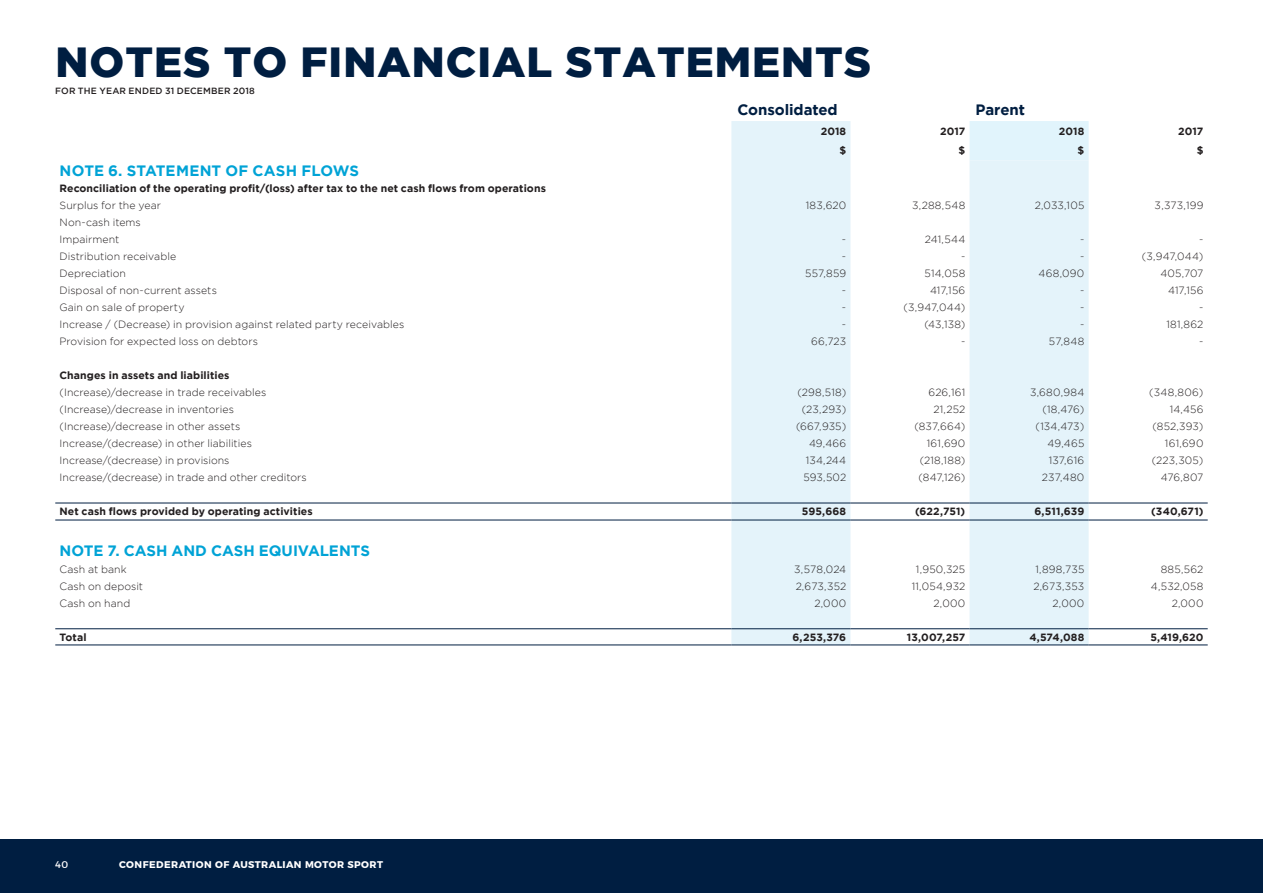
<style>
.page{position:relative;width:1263px;height:893px;background:#fff}
.page>*{position:absolute;margin:0;border:0;box-sizing:border-box;transform-origin:0 0}
.Page_Title__Finance{font:900 42px "Gotham";letter-spacing:.025em;color:#001e41}
.Table_-_Heading_1{font:700 15px "Gotham";color:#00a3d6}
.Table_-_Heading_1-2{font:700 15px "Gotham";letter-spacing:-.005em;color:#001e41}
.Table_-_Body{font:300 10.5px "Gotham";letter-spacing:.005em;color:#231f20}
.Table_-_Body_-_Heavy{font:700 10.5px "Gotham";letter-spacing:.01em;color:#231f20}
.t1{font:700 9.75px "Montserrat";letter-spacing:.045em;color:#fff}
.t2{font:9.75px "Montserrat";color:#fff}
.Body{font:500 9px "Gotham";letter-spacing:.02em;color:#231f20}
</style>
<div class="page">
<svg style="left:731px;top:160px;width:358px;height:485px;fill:#e4f3fa"></svg>
<svg style="left:731px;top:121px;width:358px;height:39px"></svg>
<hr style="left:55px;top:503px;width:676px;height:1px;background:#001e41">
<hr style="left:731px;top:503px;width:119px;height:1px;background:#001e41">
<hr style="left:850px;top:503px;width:119px;height:1px;background:#001e41">
<hr style="left:969px;top:503px;width:120px;height:1px;background:#001e41">
<hr style="left:1089px;top:503px;width:119px;height:1px;background:#001e41">
<hr style="left:55px;top:520px;width:676px;height:1px;background:#001e41">
<hr style="left:731px;top:520px;width:119px;height:1px;background:#001e41">
<hr style="left:850px;top:520px;width:119px;height:1px;background:#001e41">
<hr style="left:969px;top:520px;width:120px;height:1px;background:#001e41">
<hr style="left:1089px;top:520px;width:119px;height:1px;background:#001e41">
<hr style="left:55px;top:628px;width:676px;height:1px;background:#001e41">
<hr style="left:731px;top:628px;width:119px;height:1px;background:#001e41">
<hr style="left:850px;top:628px;width:119px;height:1px;background:#001e41">
<hr style="left:969px;top:628px;width:120px;height:1px;background:#001e41">
<hr style="left:1089px;top:628px;width:119px;height:1px;background:#001e41">
<hr style="left:55px;top:645px;width:676px;height:1px;background:#001e41">
<hr style="left:731px;top:645px;width:119px;height:1px;background:#001e41">
<hr style="left:850px;top:645px;width:119px;height:1px;background:#001e41">
<hr style="left:969px;top:645px;width:120px;height:1px;background:#001e41">
<hr style="left:1089px;top:645px;width:119px;height:1px;background:#001e41">
<div style="left:0;top:839px;width:1263px;height:54px;background:#001e41"></div>
<p class="Page_Title__Finance" style="left:56px;top:38px;width:817px">NOTES TO FINANCIAL STATEMENTS</p>
<p class="Body" style="left:55px;top:86px;width:201px">FOR THE YEAR ENDED 31 DECEMBER 2018</p>
<p class="Table_-_Heading_1-2" style="left:737px;top:101px;width:102px">Consolidated</p>
<p class="Table_-_Heading_1-2" style="left:975px;top:101px;width:51px">Parent</p>
<p class="Table_-_Body_-_Heavy" style="left:821px;top:125px;width:27px">2018</p>
<p class="Table_-_Body_-_Heavy" style="left:940px;top:125px;width:27px">2017</p>
<p class="Table_-_Body_-_Heavy" style="left:1059px;top:125px;width:27px">2018</p>
<p class="Table_-_Body_-_Heavy" style="left:1178px;top:125px;width:27px">2017</p>
<p class="Table_-_Body_-_Heavy" style="left:839px;top:145px;width:8px">$</p>
<p class="Table_-_Body_-_Heavy" style="left:958px;top:145px;width:8px">$</p>
<p class="Table_-_Body_-_Heavy" style="left:1077px;top:145px;width:8px">$</p>
<p class="Table_-_Body_-_Heavy" style="left:1197px;top:145px;width:8px">$</p>
<p class="Table_-_Heading_1" style="left:60px;top:162px;width:301px">NOTE 6. STATEMENT OF CASH FLOWS</p>
<p class="Table_-_Body_-_Heavy" style="left:60px;top:182px;width:488px">Reconciliation of the operating profit/(loss) after tax to the net cash flows from operations</p>
<p class="Table_-_Body" style="left:60px;top:200px;width:103px">Surplus for the year</p>
<p class="Table_-_Body" style="left:806px;top:200px;width:42px">183,620</p>
<p class="Table_-_Body" style="left:912px;top:200px;width:55px">3,288,548</p>
<p class="Table_-_Body" style="left:1035px;top:200px;width:51px">2,033,105</p>
<p class="Table_-_Body" style="left:1154px;top:200px;width:50px">3,373,199</p>
<p class="Table_-_Body" style="left:60px;top:217px;width:83px">Non-cash items</p>
<p class="Table_-_Body" style="left:60px;top:234px;width:61px">Impairment</p>
<p class="Table_-_Body" style="left:842px;top:234px;width:6px">-</p>
<p class="Table_-_Body" style="left:925px;top:234px;width:42px">241,544</p>
<p class="Table_-_Body" style="left:1080px;top:234px;width:6px">-</p>
<p class="Table_-_Body" style="left:1199px;top:234px;width:6px">-</p>
<p class="Table_-_Body" style="left:60px;top:251px;width:118px">Distribution receivable</p>
<p class="Table_-_Body" style="left:842px;top:251px;width:6px">-</p>
<p class="Table_-_Body" style="left:961px;top:251px;width:6px">-</p>
<p class="Table_-_Body" style="left:1080px;top:251px;width:6px">-</p>
<p class="Table_-_Body" style="left:1142px;top:251px;width:63px">(3,947,044)</p>
<p class="Table_-_Body" style="left:60px;top:268px;width:68px">Depreciation</p>
<p class="Table_-_Body" style="left:805px;top:268px;width:43px">557,859</p>
<p class="Table_-_Body" style="left:924px;top:268px;width:42px">514,058</p>
<p class="Table_-_Body" style="left:1038px;top:268px;width:47px">468,090</p>
<p class="Table_-_Body" style="left:1160px;top:268px;width:44px">405,707</p>
<p class="Table_-_Body" style="left:60px;top:285px;width:159px">Disposal of non-current assets</p>
<p class="Table_-_Body" style="left:842px;top:285px;width:6px">-</p>
<p class="Table_-_Body" style="left:930px;top:285px;width:37px">417,156</p>
<p class="Table_-_Body" style="left:1080px;top:285px;width:6px">-</p>
<p class="Table_-_Body" style="left:1168px;top:285px;width:37px">417,156</p>
<p class="Table_-_Body" style="left:60px;top:302px;width:126px">Gain on sale of property</p>
<p class="Table_-_Body" style="left:842px;top:302px;width:6px">-</p>
<p class="Table_-_Body" style="left:903px;top:302px;width:63px">(3,947,044)</p>
<p class="Table_-_Body" style="left:1080px;top:302px;width:6px">-</p>
<p class="Table_-_Body" style="left:1199px;top:302px;width:6px">-</p>
<p class="Table_-_Body" style="left:60px;top:319px;width:346px">Increase / (Decrease) in provision against related party receivables</p>
<p class="Table_-_Body" style="left:842px;top:319px;width:6px">-</p>
<p class="Table_-_Body" style="left:924px;top:319px;width:42px">(43,138)</p>
<p class="Table_-_Body" style="left:1080px;top:319px;width:6px">-</p>
<p class="Table_-_Body" style="left:1166px;top:319px;width:39px">181,862</p>
<p class="Table_-_Body" style="left:60px;top:336px;width:200px">Provision for expected loss on debtors</p>
<p class="Table_-_Body" style="left:811px;top:336px;width:37px">66,723</p>
<p class="Table_-_Body" style="left:961px;top:336px;width:6px">-</p>
<p class="Table_-_Body" style="left:1049px;top:336px;width:37px">57,848</p>
<p class="Table_-_Body" style="left:1199px;top:336px;width:6px">-</p>
<p class="Table_-_Body_-_Heavy" style="left:60px;top:369px;width:171px">Changes in assets and liabilities</p>
<p class="Table_-_Body" style="left:60px;top:387px;width:208px">(Increase)/decrease in trade receivables</p>
<p class="Table_-_Body" style="left:797px;top:387px;width:50px">(298,518)</p>
<p class="Table_-_Body" style="left:929px;top:387px;width:38px">626,161</p>
<p class="Table_-_Body" style="left:1030px;top:387px;width:56px">3,680,984</p>
<p class="Table_-_Body" style="left:1149px;top:387px;width:56px">(348,806)</p>
<p class="Table_-_Body" style="left:60px;top:404px;width:176px">(Increase)/decrease in inventories</p>
<p class="Table_-_Body" style="left:802px;top:404px;width:46px">(23,293)</p>
<p class="Table_-_Body" style="left:933px;top:404px;width:33px">21,252</p>
<p class="Table_-_Body" style="left:1042px;top:404px;width:44px">(18,476)</p>
<p class="Table_-_Body" style="left:1170px;top:404px;width:35px">14,456</p>
<p class="Table_-_Body" style="left:60px;top:421px;width:182px">(Increase)/decrease in other assets</p>
<p class="Table_-_Body" style="left:796px;top:421px;width:52px">(667,935)</p>
<p class="Table_-_Body" style="left:914px;top:421px;width:52px">(837,664)</p>
<p class="Table_-_Body" style="left:1035px;top:421px;width:50px">(134,473)</p>
<p class="Table_-_Body" style="left:1152px;top:421px;width:52px">(852,393)</p>
<p class="Table_-_Body" style="left:60px;top:438px;width:194px">Increase/(decrease) in other liabilities</p>
<p class="Table_-_Body" style="left:809px;top:438px;width:39px">49,466</p>
<p class="Table_-_Body" style="left:927px;top:438px;width:40px">161,690</p>
<p class="Table_-_Body" style="left:1047px;top:438px;width:38px">49,465</p>
<p class="Table_-_Body" style="left:1165px;top:438px;width:40px">161,690</p>
<p class="Table_-_Body" style="left:60px;top:455px;width:171px">Increase/(decrease) in provisions</p>
<p class="Table_-_Body" style="left:806px;top:455px;width:42px">134,244</p>
<p class="Table_-_Body" style="left:920px;top:455px;width:47px">(218,188)</p>
<p class="Table_-_Body" style="left:1049px;top:455px;width:37px">137,616</p>
<p class="Table_-_Body" style="left:1152px;top:455px;width:53px">(223,305)</p>
<p class="Table_-_Body" style="left:60px;top:472px;width:249px">Increase/(decrease) in trade and other creditors</p>
<p class="Table_-_Body" style="left:803px;top:472px;width:44px">593,502</p>
<p class="Table_-_Body" style="left:918px;top:472px;width:48px">(847,126)</p>
<p class="Table_-_Body" style="left:1042px;top:472px;width:44px">237,480</p>
<p class="Table_-_Body" style="left:1161px;top:472px;width:44px">476,807</p>
<p class="Table_-_Body_-_Heavy" style="left:60px;top:506px;width:255px">Net cash flows provided by operating activities</p>
<p class="Table_-_Body_-_Heavy" style="left:802px;top:506px;width:46px">595,668</p>
<p class="Table_-_Body_-_Heavy" style="left:915px;top:506px;width:52px">(622,751)</p>
<p class="Table_-_Body_-_Heavy" style="left:1034px;top:506px;width:52px">6,511,639</p>
<p class="Table_-_Body_-_Heavy" style="left:1151px;top:506px;width:54px">(340,671)</p>
<p class="Table_-_Heading_1" style="left:60px;top:542px;width:312px">NOTE 7. CASH AND CASH EQUIVALENTS</p>
<p class="Table_-_Body" style="left:60px;top:564px;width:69px">Cash at bank</p>
<p class="Table_-_Body" style="left:794px;top:564px;width:53px">3,578,024</p>
<p class="Table_-_Body" style="left:916px;top:564px;width:51px">1,950,325</p>
<p class="Table_-_Body" style="left:1035px;top:564px;width:50px">1,898,735</p>
<p class="Table_-_Body" style="left:1161px;top:564px;width:44px">885,562</p>
<p class="Table_-_Body" style="left:60px;top:581px;width:85px">Cash on deposit</p>
<p class="Table_-_Body" style="left:796px;top:581px;width:52px">2,673,352</p>
<p class="Table_-_Body" style="left:912px;top:581px;width:55px">11,054,932</p>
<p class="Table_-_Body" style="left:1033px;top:581px;width:52px">2,673,353</p>
<p class="Table_-_Body" style="left:1151px;top:581px;width:54px">4,532,058</p>
<p class="Table_-_Body" style="left:60px;top:598px;width:72px">Cash on hand</p>
<p class="Table_-_Body" style="left:814px;top:598px;width:33px">2,000</p>
<p class="Table_-_Body" style="left:933px;top:598px;width:33px">2,000</p>
<p class="Table_-_Body" style="left:1053px;top:598px;width:33px">2,000</p>
<p class="Table_-_Body" style="left:1172px;top:598px;width:33px">2,000</p>
<p class="Table_-_Body_-_Heavy" style="left:60px;top:631px;width:28px">Total</p>
<p class="Table_-_Body_-_Heavy" style="left:792px;top:631px;width:55px">6,253,376</p>
<p class="Table_-_Body_-_Heavy" style="left:907px;top:631px;width:60px">13,007,257</p>
<p class="Table_-_Body_-_Heavy" style="left:1029px;top:631px;width:57px">4,574,088</p>
<p class="Table_-_Body_-_Heavy" style="left:1150px;top:631px;width:55px">5,419,620</p>
<p class="t2" style="left:55px;top:856px;width:15px">40</p>
<p class="t1" style="left:119px;top:856px;width:265px">CONFEDERATION OF AUSTRALIAN MOTOR SPORT</p>
</div>
